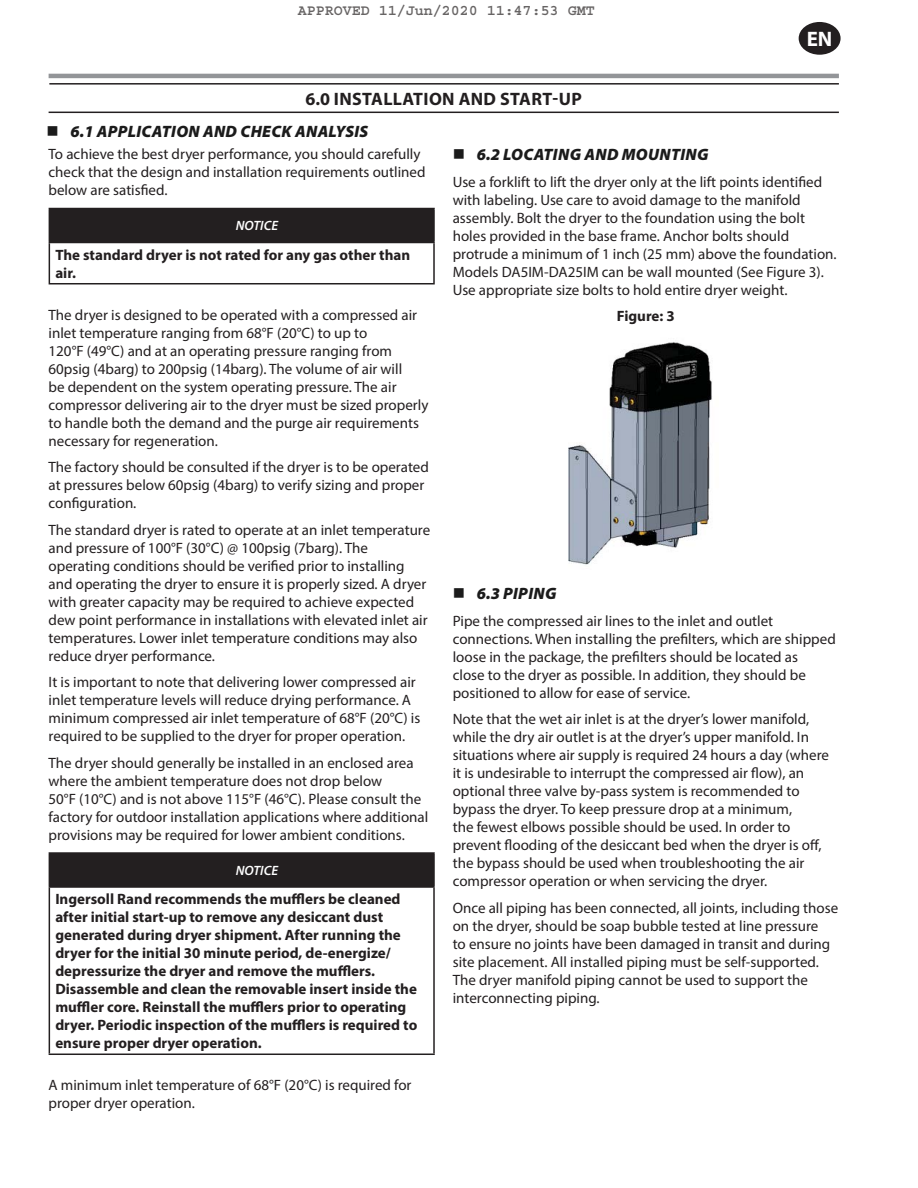
<style>
.page{position:relative;width:918px;height:1188px;background:#fff}
.page>*{position:absolute;margin:0;border:0;box-sizing:border-box;transform-origin:0 0}
.t1{font:700 21px "Myriad Pro";color:#fff}
.t2{font:700 18px "Myriad Pro";letter-spacing:.02em;color:#231f20}
.t3{font:italic 900 16.5px "Myriad Pro";letter-spacing:.02em;color:#1b1b1b}
.t4{font:15px/18px "Myriad Pro";color:#231f20}
.t5{font:700 15px/18px "Myriad Pro";color:#231f20}
.t6{font:700 15px "Courier Std";color:#676464}
.t7{font:italic 600 13.5px "Myriad Pro";color:#fff}
</style>
<div class="page">
<div style="left:799px;top:22px;width:42px;height:33px;background:#231f20;border-radius:50%"></div>
<hr style="left:49px;top:74px;width:790px;height:4px;background:#939598">
<div style="left:49px;top:209px;width:385px;height:33px;background:#231f20"></div>
<hr style="left:49px;top:208px;width:386px;height:1px;background:#231f20">
<hr style="left:433px;top:209px;width:2px;height:33px;background:#231f20">
<hr style="left:49px;top:242px;width:386px;height:1px;background:#231f20">
<hr style="left:49px;top:243px;width:1px;height:40px;background:#231f20">
<hr style="left:433px;top:243px;width:2px;height:40px;background:#231f20">
<hr style="left:49px;top:283px;width:386px;height:1px;background:#231f20">
<div style="left:49px;top:853px;width:385px;height:34px;background:#231f20"></div>
<hr style="left:49px;top:852px;width:386px;height:2px;background:#231f20">
<hr style="left:433px;top:854px;width:2px;height:32px;background:#231f20">
<hr style="left:49px;top:886px;width:386px;height:2px;background:#231f20">
<hr style="left:49px;top:888px;width:1px;height:166px;background:#231f20">
<hr style="left:433px;top:888px;width:2px;height:166px;background:#231f20">
<hr style="left:49px;top:1054px;width:386px;height:1px;background:#231f20">
<img style="left:568px;top:342px;width:144px;height:223px">
<hr style="left:49px;top:83px;width:790px;height:2px;background:#231f20">
<hr style="left:49px;top:112px;width:790px;height:1px;background:#231f20">
<p class="t6" style="left:298px;top:1px;width:299px">APPROVED 11/Jun/2020 11:47:53 GMT</p>
<p class="t2" style="left:305px;top:92px;width:278px">6.0 INSTALLATION AND START-UP</p>
<p class="t3" style="left:70px;top:121px;width:299px">6.1 APPLICATION AND CHECK ANALYSIS</p>
<h1 class="t1" style="left:807px;top:31px;width:27px">EN</h1>
<p class="t4" style="left:49px;top:146px;width:378px">To achieve the best dryer performance, you should carefully check that the design and installation requirements outlined below are satisfied.</p>
<p class="t7" style="left:236px;top:217px;width:44px">NOTICE</p>
<p class="t5" style="left:55px;top:247px;width:356px">The standard dryer is not rated for any gas other than air.</p>
<p class="t4" style="left:49px;top:306px;width:381px">The dryer is designed to be operated with a compressed air inlet temperature ranging from 68°F (20°C) to up to<br>120°F (49°C) and at an operating pressure ranging from 60psig (4barg) to 200psig (14barg). The volume of air will<br>be dependent on the system operating pressure. The air compressor delivering air to the dryer must be sized properly to handle both the demand and the purge air requirements necessary for regeneration.</p>
<p class="t4" style="left:49px;top:459px;width:382px">The factory should be consulted if the dryer is to be operated at pressures below 60psig (4barg) to verify sizing and proper configuration.</p>
<p class="t4" style="left:49px;top:521px;width:383px">The standard dryer is rated to operate at an inlet temperature and pressure of 100°F (30°C) @ 100psig (7barg). The operating conditions should be verified prior to installing and operating the dryer to ensure it is properly sized. A dryer with greater capacity may be required to achieve expected dew point performance in installations with elevated inlet air temperatures. Lower inlet temperature conditions may also reduce dryer performance.</p>
<p class="t4" style="left:49px;top:674px;width:373px">It is important to note that delivering lower compressed air inlet temperature levels will reduce drying performance. A minimum compressed air inlet temperature of 68°F (20°C) is required to be supplied to the dryer for proper operation.</p>
<p class="t4" style="left:49px;top:754px;width:381px">The dryer should generally be installed in an enclosed area where the ambient temperature does not drop below<br>50°F (10°C) and is not above 115°F (46°C). Please consult the factory for outdoor installation applications where additional provisions may be required for lower ambient conditions.</p>
<p class="t7" style="left:236px;top:862px;width:44px">NOTICE</p>
<p class="t5" style="left:55px;top:891px;width:363px">Ingersoll Rand recommends the mufflers be cleaned after initial start-up to remove any desiccant dust generated during dryer shipment. After running the dryer for the initial 30 minute period, de-energize/ depressurize the dryer and remove the mufflers.<br>Disassemble and clean the removable insert inside the muffler core. Reinstall the mufflers prior to operating dryer. Periodic inspection of the mufflers is required to ensure proper dryer operation.</p>
<p class="t4" style="left:49px;top:1077px;width:364px">A minimum inlet temperature of 68°F (20°C) is required for proper dryer operation.</p>
<p class="t3" style="left:477px;top:145px;width:233px">6.2 LOCATING AND MOUNTING</p>
<p class="t4" style="left:453px;top:174px;width:385px">Use a forklift to lift the dryer only at the lift points identified with labeling. Use care to avoid damage to the manifold assembly. Bolt the dryer to the foundation using the bolt holes provided in the base frame. Anchor bolts should protrude a minimum of 1 inch (25 mm) above the foundation.<br>Models DA5IM-DA25IM can be wall mounted (See Figure 3).<br>Use appropriate size bolts to hold entire dryer weight.</p>
<p class="t5" style="left:617px;top:308px;width:59px">Figure: 3</p>
<p class="t3" style="left:477px;top:584px;width:81px">6.3 PIPING</p>
<p class="t4" style="left:453px;top:612px;width:385px">Pipe the compressed air lines to the inlet and outlet connections. When installing the prefilters, which are shipped loose in the package, the prefilters should be located as<br>close to the dryer as possible. In addition, they should be positioned to allow for ease of service.</p>
<p class="t4" style="left:453px;top:711px;width:378px">Note that the wet air inlet is at the dryer’s lower manifold, while the dry air outlet is at the dryer’s upper manifold. In situations where air supply is required 24 hours a day (where it is undesirable to interrupt the compressed air flow), an optional three valve by-pass system is recommended to bypass the dryer. To keep pressure drop at a minimum,<br>the fewest elbows possible should be used. In order to prevent flooding of the desiccant bed when the dryer is off, the bypass should be used when troubleshooting the air compressor operation or when servicing the dryer.</p>
<p class="t4" style="left:453px;top:899px;width:387px">Once all piping has been connected, all joints, including those on the dryer, should be soap bubble tested at line pressure<br>to ensure no joints have been damaged in transit and during site placement. All installed piping must be self-supported.<br>The dryer manifold piping cannot be used to support the interconnecting piping.</p>
</div>
